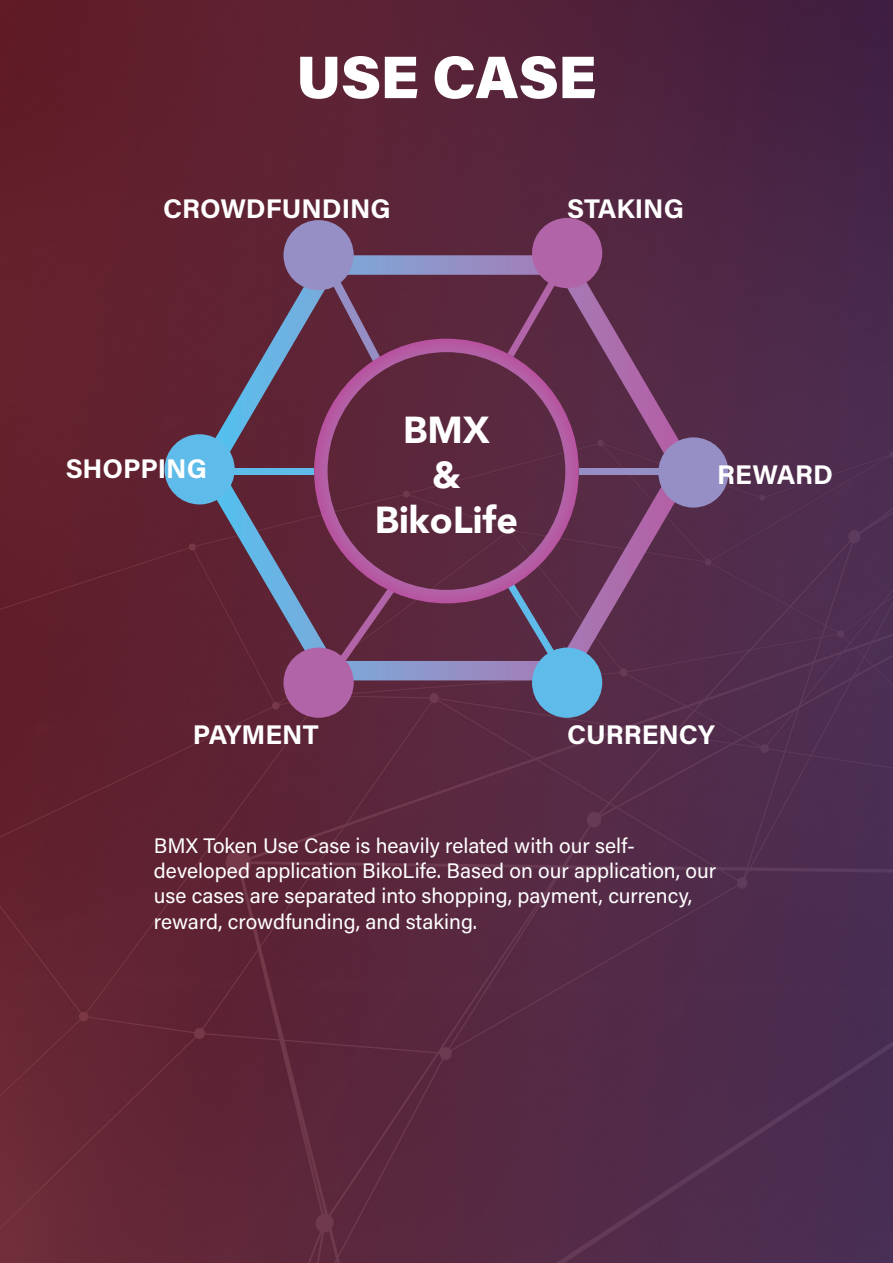
<style>
.page{position:relative;width:893px;height:1263px;background:#fff}
.page>*{position:absolute;margin:0;border:0;box-sizing:border-box;transform-origin:0 0}
.t1{font:900 60px "Acumin Pro";letter-spacing:-.005em;color:#fff}
.t2{font:900 37.5px "Avenir";color:#fff}
.t3{font:700 27px "Acumin Pro";color:#fff}
.t4{font:21px/25.2px "Acumin Pro";color:#fff}
</style>
<div class="page">
<img style="left:0;top:0;width:893px;height:1263px">
<svg style="left:187px;top:238px;width:519px;height:452px;background:#62334f"></svg>
<div style="left:283px;top:220px;width:71px;height:70px;background:#958fc5;border-radius:50%"></div>
<div style="left:532px;top:218px;width:70px;height:70px;background:#b164a8;border-radius:50%"></div>
<div style="left:658px;top:437px;width:70px;height:71px;background:#958fc5;border-radius:50%"></div>
<div style="left:164px;top:434px;width:71px;height:70px;background:#5fbcea;border-radius:50%"></div>
<div style="left:283px;top:648px;width:71px;height:70px;background:#b164a8;border-radius:50%"></div>
<div style="left:532px;top:648px;width:70px;height:70px;background:#5fbcea;border-radius:50%"></div>
<svg style="left:507px;top:583px;width:77px;height:122px"></svg>
<div style="left:579px;top:468px;width:138px;height:6px;background:#958fc5"></div>
<svg style="left:507px;top:234px;width:75px;height:123px"></svg>
<div style="left:176px;top:468px;width:138px;height:6px;background:#5fbcea"></div>
<svg style="left:308px;top:234px;width:74px;height:129px"></svg>
<svg style="left:309px;top:588px;width:85px;height:117px"></svg>
<div style="left:314px;top:339px;width:265px;height:264px;border:14px solid #fff;border-radius:50%"></div>
<p class="t1" style="left:296px;top:35px;width:302px">USE CASE</p>
<p class="t3" style="left:163px;top:189px;width:229px">CROWDFUNDING</p>
<p class="t3" style="left:567px;top:189px;width:118px">STAKING</p>
<p class="t3" style="left:66px;top:449px;width:143px">SHOPPING</p>
<p class="t2" style="left:403px;top:398px;width:88px">BMX</p>
<p class="t2" style="left:432px;top:443px;width:30px">&amp;</p>
<p class="t2" style="left:375px;top:488px;width:145px">BikoLife</p>
<p class="t3" style="left:717px;top:456px;width:117px">REWARD</p>
<p class="t3" style="left:193px;top:715px;width:127px">PAYMENT</p>
<p class="t3" style="left:567px;top:715px;width:149px">CURRENCY</p>
<p class="t4" style="left:154px;top:832px;width:564px">BMX Token Use Case is heavily related with our self&shy;developed application BikoLife. Based on our application, our use cases are separated into shopping, payment, currency, reward, crowdfunding, and staking.</p>
</div>
